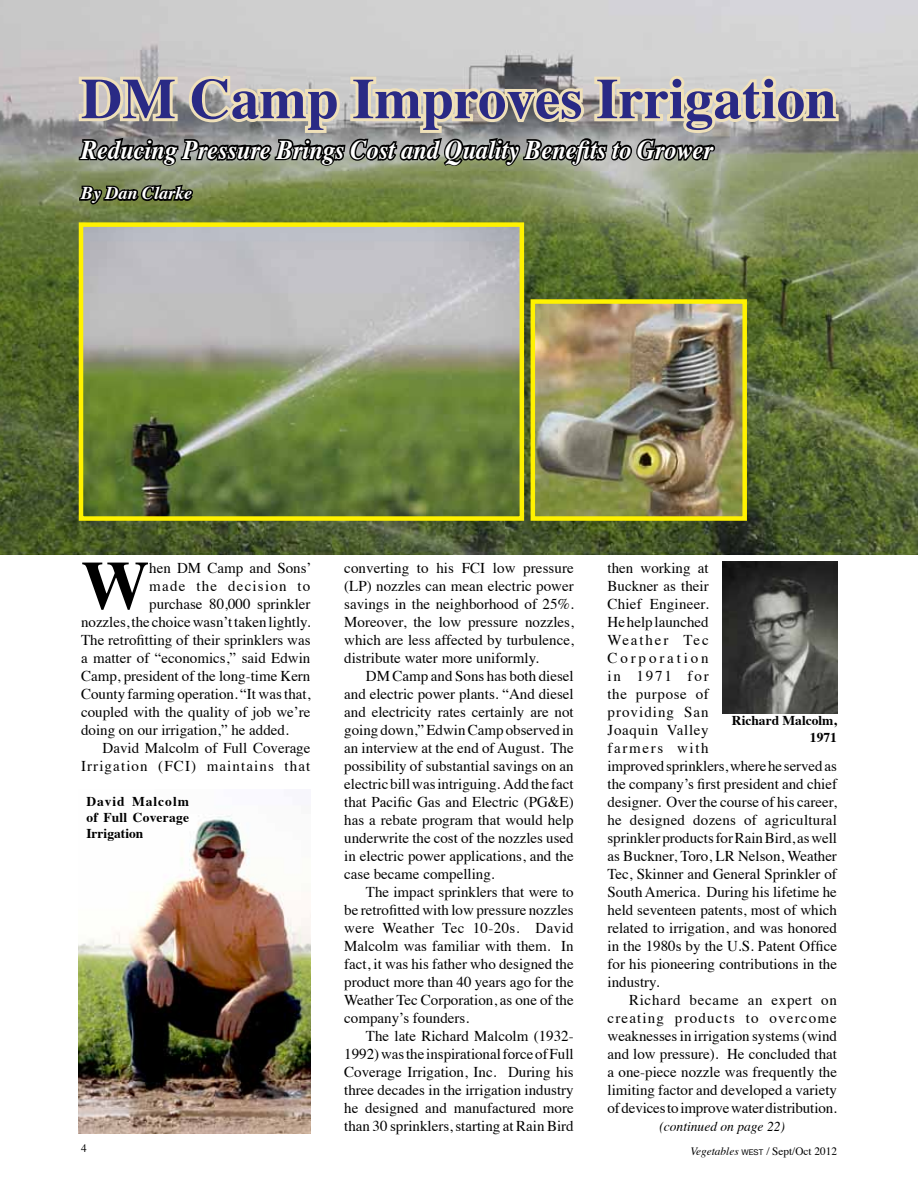
<style>
.page{position:relative;width:918px;height:1188px;background:#fff}
.page>*{position:absolute;margin:0;border:0;box-sizing:border-box;transform-origin:0 0}
.t1{font:700 68.25px "Times";color:#000}
.t2{font:700 57px "Times";color:#2a2a85}
.t3{font:italic 700 27px "Times";color:#fff;scale:.9 1}
.t4{font:italic 700 18px "Times";color:#fff}
.t5{font:15px/18px "Times";color:#000;text-align:justify}
.t6{font:15px "Times";letter-spacing:.075em;color:#000}
.t7{font:15px "Times";letter-spacing:.08em;color:#000}
.t8{font:700 13.5px/16.2px "Times";color:#000;text-align:justify}
.t9{font:italic 13.5px "Times";color:#000}
.t10{font:11.25px "Times";color:#000}
.s1{font-style:italic}
.s2{font-family:"Helvetica Neue";font-size:7.8px}
</style>
<div class="page">
<img style="left:0;top:0;width:918px;height:554px">
<img style="left:536px;top:304px;width:206px;height:212px">
<div style="left:531px;top:299px;width:216px;height:222px;border:4px solid #fff200"></div>
<svg style="left:76px;top:71px;width:766px;height:163px"></svg>
<img style="left:79px;top:816px;width:231px;height:317px">
<img style="left:84px;top:227px;width:435px;height:289px">
<div style="left:79px;top:222px;width:445px;height:299px;border:4px solid #fff200"></div>
<img style="left:722px;top:561px;width:116px;height:152px">
<h2 class="t2" style="left:81px;top:44px;width:757px">DM Camp Improves Irrigation</h2>
<h3 class="t3" style="left:81px;top:124px;width:704px">Reducing Pressure Brings Cost and Quality Benefits to Grower</h3>
<p class="t4" style="left:81px;top:176px;width:113px">By Dan Clarke</p>
<h1 class="t1" style="left:81px;top:520px;width:70px">W</h1>
<p class="t5" style="left:149px;top:557px;width:164px">hen DM Camp and Sons’</p>
<p class="t7" style="left:149px;top:572px;width:163px">made the decision to</p>
<p class="t5" style="left:149px;top:593px;width:163px">purchase 80,000 sprinkler</p>
<p class="t5" style="left:81px;top:611px;width:231px">nozzles, the choice wasn’t taken lightly.</p>
<p class="t5" style="left:81px;top:629px;width:231px">The retrofitting of their sprinklers was</p>
<p class="t5" style="left:81px;top:647px;width:231px">a matter of “economics,” said Edwin</p>
<p class="t5" style="left:81px;top:665px;width:231px">Camp, president of the long-time Kern</p>
<p class="t5" style="left:81px;top:683px;width:231px">County farming operation. “It was that,</p>
<p class="t5" style="left:81px;top:701px;width:231px">coupled with the quality of job we’re</p>
<p class="t5" style="left:81px;top:719px;width:209px">doing on our irrigation,” he added.</p>
<p class="t5" style="left:103px;top:737px;width:209px">David Malcolm of Full Coverage</p>
<p class="t6" style="left:81px;top:752px;width:231px">Irrigation (FCI) maintains that</p>
<p class="t8" style="left:86px;top:791px;width:104px">David Malcolm of Full Coverage Irrigation</p>
<p class="t5" style="left:344px;top:557px;width:231px">converting to his FCI low pressure (LP) nozzles can mean electric power savings in the neighborhood of 25%.<br>Moreover, the low pressure nozzles, which are less affected by turbulence, distribute water more uniformly.</p>
<p class="t5" style="left:344px;top:665px;width:231px;text-indent:22px">DM Camp and Sons has both diesel and electric power plants. “And diesel and electricity rates certainly are not going down,” Edwin Camp observed in an interview at the end of August. The possibility of substantial savings on an electric bill was intriguing. Add the fact that Pacific Gas and Electric (PG&amp;E) has a rebate program that would help underwrite the cost of the nozzles used in electric power applications, and the case became compelling.</p>
<p class="t5" style="left:344px;top:881px;width:231px;text-indent:22px">The impact sprinklers that were to be retrofitted with low pressure nozzles were Weather Tec 10-20s. David Malcolm was familiar with them. In fact, it was his father who designed the product more than 40 years ago for the Weather Tec Corporation, as one of the company’s founders.</p>
<p class="t5" style="left:344px;top:1025px;width:231px;text-indent:22px">The late Richard Malcolm (1932- 1992) was the inspirational force of Full Coverage Irrigation, Inc. During his three decades in the irrigation industry he designed and manufactured more than 30 sprinklers, starting at Rain Bird</p>
<p class="t5" style="left:608px;top:557px;width:231px;text-align:left">then working at<br>Buckner as their<br>Chief Engineer.<br>He help launched<br>Weather Tec<br>Corporation<br>in 1971 for<br>the purpose of<br>providing San<br>Joaquin Valley<br>farmers with<br>improved sprinklers, where he served as the company’s first president and chief designer. Over the course of his career, he designed dozens of agricultural sprinkler products for Rain Bird, as well as Buckner, Toro, LR Nelson, Weather<br>Tec, Skinner and General Sprinkler of<br>South America. During his lifetime he held seventeen patents, most of which related to irrigation, and was honored in the 1980s by the U.S. Patent Office for his pioneering contributions in the industry.</p>
<p class="t5" style="left:608px;top:989px;width:231px;text-indent:22px">Richard became an expert on creating products to overcome weaknesses in irrigation systems (wind and low pressure). He concluded that a one-piece nozzle was frequently the limiting factor and developed a variety of devices to improve water distribution.</p>
<p class="t9" style="left:659px;top:1115px;width:127px">(continued on page 22)</p>
<p class="t8" style="left:732px;top:711px;width:106px;text-align:right">Richard Malcolm,<br>1971</p>
<p class="t10" style="left:81px;top:1138px;width:7px">4</p>
<p class="t10" style="left:691px;top:1140px;width:148px"><span class="s1">Vegetables</span> <span class="s2">WEST</span> <span class="s1">/</span> Sept/Oct 2012</p>
</div>
